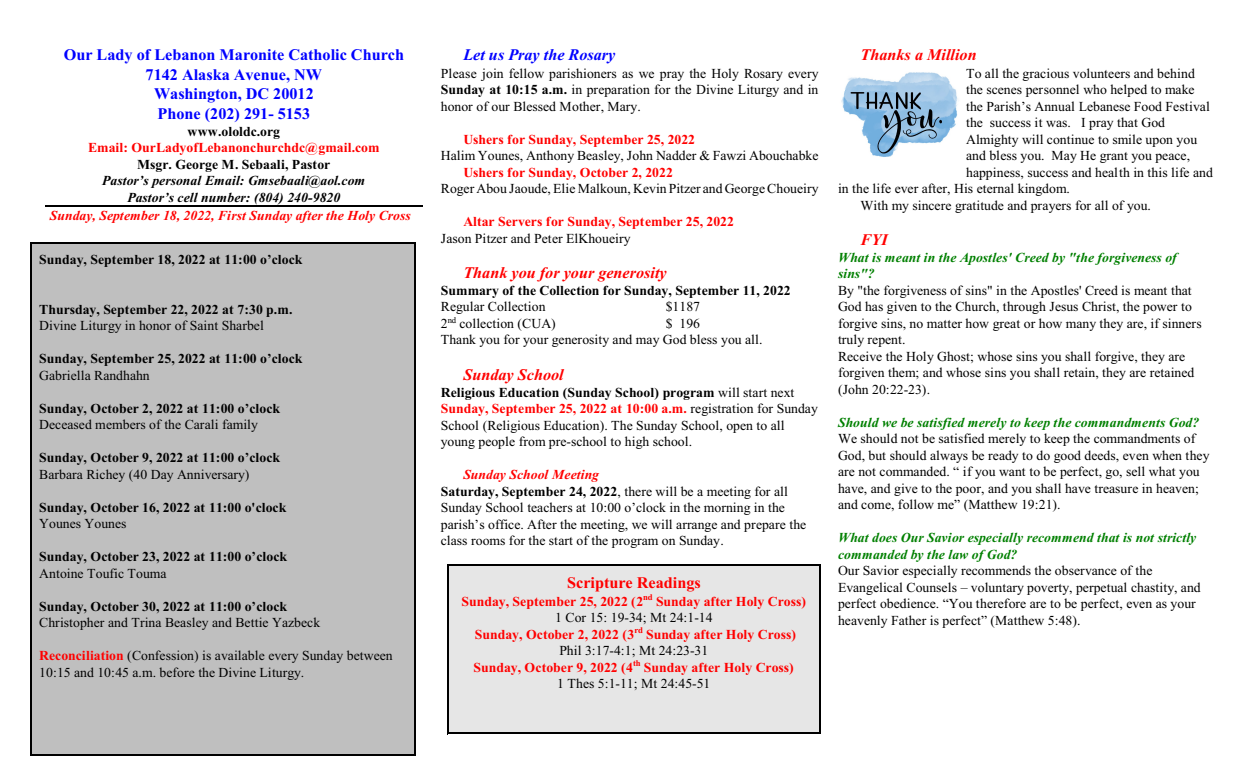
<style>
.page{position:relative;width:1260px;height:765px;background:#fff}
.page>*{position:absolute;margin:0;border:0;box-sizing:border-box;transform-origin:0 0}
.t1{font:700 16.25px/19.4px "Times New Roman";color:#00f;text-align:center}
.t2{font:italic 700 16.25px "Times New Roman";color:#f00}
.t3{font:italic 700 16.25px "Times New Roman";color:#00f}
.t4{font:700 16.25px "Times New Roman";color:#f00}
.t5{font:13.75px/16.5px "Times New Roman";color:#000}
.t6{font:700 13.75px "Times New Roman";color:#000}
.t7{font:700 13.75px/16.5px "Times New Roman";color:#f00;text-align:center}
.t8{font:italic 700 13.75px/16.5px "Times New Roman";color:#008000}
.t9{font:italic 700 13.75px/16.5px "Times New Roman";color:#000;text-align:center}
.t10{font:italic 700 13.75px "Times New Roman";color:#f00}
.s1{font-weight:700;color:#f00}
.s2{font-weight:700}
.s3{font-weight:700;font-style:italic;color:#f00}
.s4{font-weight:400;color:#000}
</style>
<div class="page">
<div style="left:31px;top:242px;width:385px;height:513px;background:#bfbfbf"></div>
<hr style="left:31px;top:242px;width:1px;height:513px;background:#000">
<hr style="left:415px;top:242px;width:1px;height:513px;background:#000">
<hr style="left:31px;top:242px;width:385px;height:1px;background:#000">
<hr style="left:31px;top:754px;width:385px;height:1px;background:#000">
<img style="left:841px;top:72px;width:117px;height:85px">
<hr style="left:45px;top:205px;width:378px;height:1px;background:#000">
<div style="left:447px;top:564px;width:374px;height:169px;background:#e6e6e6"></div>
<hr style="left:820px;top:564px;width:1px;height:169px;background:#000">
<hr style="left:447px;top:564px;width:374px;height:1px;background:#000">
<hr style="left:447px;top:732px;width:374px;height:1px;background:#000">
<hr style="left:447px;top:565px;width:1px;height:169px;background:#000">
<hr style="left:447px;top:733px;width:374px;height:1px;background:#000">
<p class="t1" style="left:64px;top:47px;width:342px">Our Lady of Lebanon Maronite Catholic Church<br>7142 Alaska Avenue, NW<br>Washington, DC 20012<br>Phone (202) 291- 5153</p>
<p class="t6" style="left:188px;top:126px;width:94px">www.ololdc.org</p>
<p class="t7" style="left:88px;top:141px;width:293px">Email: OurLadyofLebanonchurchdc@gmail.com</p>
<p class="t6" style="left:137px;top:159px;width:195px">Msgr. George M. Sebaali, Pastor</p>
<p class="t9" style="left:102px;top:174px;width:265px">Pastor’s personal Email: Gmsebaali@aol.com<br>Pastor’s cell number: (804) 240-9820</p>
<p class="t10" style="left:50px;top:210px;width:362px">Sunday, September 18, 2022, First Sunday after the Holy Cross</p>
<p class="t6" style="left:39px;top:255px;width:265px">Sunday, September 18, 2022 at 11:00 o’clock</p>
<p class="t6" style="left:39px;top:304px;width:255px">Thursday, September 22, 2022 at 7:30 p.m.</p>
<p class="t5" style="left:39px;top:319px;width:226px">Divine Liturgy in honor of Saint Sharbel</p>
<p class="t6" style="left:39px;top:354px;width:265px">Sunday, September 25, 2022 at 11:00 o’clock</p>
<p class="t5" style="left:39px;top:368px;width:112px">Gabriella Randhahn</p>
<p class="t6" style="left:39px;top:403px;width:242px">Sunday, October 2, 2022 at 11:00 o’clock</p>
<p class="t5" style="left:39px;top:418px;width:220px">Deceased members of the Carali family</p>
<p class="t6" style="left:39px;top:453px;width:242px">Sunday, October 9, 2022 at 11:00 o’clock</p>
<p class="t5" style="left:39px;top:467px;width:212px">Barbara Richey (40 Day Anniversary)</p>
<p class="t6" style="left:39px;top:502px;width:249px">Sunday, October 16, 2022 at 11:00 o'clock</p>
<p class="t5" style="left:39px;top:517px;width:89px">Younes Younes</p>
<p class="t6" style="left:39px;top:552px;width:249px">Sunday, October 23, 2022 at 11:00 o’clock</p>
<p class="t5" style="left:39px;top:566px;width:129px">Antoine Toufic Touma</p>
<p class="t6" style="left:39px;top:601px;width:249px">Sunday, October 30, 2022 at 11:00 o’clock</p>
<p class="t5" style="left:39px;top:616px;width:282px">Christopher and Trina Beasley and Bettie Yazbeck</p>
<p class="t5" style="left:39px;top:649px;width:355px"><span class="s1">Reconciliation</span> (Confession) is available every Sunday between<br>10:15 and 10:45 a.m. before the Divine Liturgy.</p>
<p class="t3" style="left:463px;top:49px;width:154px">Let us Pray the Rosary</p>
<p class="t5" style="left:441px;top:66px;width:379px;text-align:justify">Please join fellow parishioners as we pray the Holy Rosary every <span class="s2">Sunday at 10:15 a.m.</span> in preparation for the Divine Liturgy and in honor of our Blessed Mother, Mary.</p>
<p class="t7" style="left:463px;top:132px;width:233px">Ushers for Sunday, September 25, 2022</p>
<p class="t5" style="left:441px;top:149px;width:379px">Halim Younes, Anthony Beasley, John Nadder &amp; Fawzi Abouchabke</p>
<p class="t7" style="left:463px;top:165px;width:211px">Ushers for Sunday, October 2, 2022</p>
<p class="t5" style="left:441px;top:182px;width:379px">Roger Abou Jaoude, Elie Malkoun, Kevin Pitzer and George Choueiry</p>
<p class="t7" style="left:463px;top:215px;width:272px">Altar Servers for Sunday, September 25, 2022</p>
<p class="t5" style="left:441px;top:231px;width:191px">Jason Pitzer and Peter ElKhoueiry</p>
<p class="t2" style="left:463px;top:267px;width:205px">Thank you for your generosity</p>
<p class="t6" style="left:441px;top:286px;width:351px">Summary of the Collection for Sunday, September 11, 2022</p>
<p class="t5" style="left:441px;top:300px;width:106px">Regular Collection</p>
<p class="t5" style="left:666px;top:300px;width:36px">$1187</p>
<p class="t5" style="left:441px;top:316px;width:116px">2<sup>nd</sup> collection (CUA)</p>
<p class="t5" style="left:441px;top:316px;width:323px;text-indent:225px">$ 196<br>Thank you for your generosity and may God bless you all.</p>
<p class="t2" style="left:463px;top:369px;width:102px">Sunday School</p>
<p class="t5" style="left:441px;top:385px;width:379px"><span class="s2">Religious Education (Sunday School) program</span> will start next <span class="s1">Sunday, September 25, 2022 at 10:00 a.m.</span> registration for Sunday School (Religious Education). The Sunday School, open to all young people from pre-school to high school.</p>
<p class="t5" style="left:441px;top:468px;width:367px;text-indent:22px"><span class="s3">Sunday School Meeting<br></span><span class="s2">Saturday, September 24, 2022</span>, there will be a meeting for all Sunday School teachers at 10:00 o’clock in the morning in the parish’s office. After the meeting, we will arrange and prepare the class rooms for the start of the program on Sunday.</p>
<p class="t4" style="left:567px;top:577px;width:135px">Scripture Readings</p>
<p class="t7" style="left:462px;top:594px;width:346px">Sunday, September 25, 2022 (2<sup>nd</sup> Sunday after Holy Cross)<br><span class="s4">1 Cor 15: 19-34; Mt 24:1-14<br></span>Sunday, October 2, 2022 (3<sup>rd</sup> Sunday after Holy Cross)<br><span class="s4">Phil 3:17-4:1; Mt 24:23-31<br></span>Sunday, October 9, 2022 (4<sup>th</sup> Sunday after Holy Cross)<br><span class="s4">1 Thes 5:1-11; Mt 24:45-51</span></p>
<p class="t2" style="left:861px;top:49px;width:118px">Thanks a Million</p>
<p class="t5" style="left:966px;top:66px;width:230px">To all the gracious volunteers and behind</p>
<p class="t5" style="left:966px;top:83px;width:230px">the scenes personnel who helped to make</p>
<p class="t5" style="left:966px;top:99px;width:245px">the Parish’s Annual Lebanese Food Festival</p>
<p class="t5" style="left:966px;top:116px;width:200px">the success it was. I pray that God</p>
<p class="t5" style="left:966px;top:132px;width:233px">Almighty will continue to smile upon you</p>
<p class="t5" style="left:966px;top:149px;width:225px">and bless you. May He grant you peace,</p>
<p class="t5" style="left:966px;top:165px;width:248px">happiness, success and health in this life and</p>
<p class="t5" style="left:838px;top:182px;width:233px">in the life ever after, His eternal kingdom.</p>
<p class="t5" style="left:861px;top:198px;width:292px">With my sincere gratitude and prayers for all of you.</p>
<p class="t2" style="left:861px;top:234px;width:29px">FYI</p>
<p class="t8" style="left:838px;top:250px;width:340px">What is meant in the Apostles' Creed by "the forgiveness of sins"?</p>
<p class="t5" style="left:838px;top:283px;width:365px">By "the forgiveness of sins" in the Apostles' Creed is meant that God has given to the Church, through Jesus Christ, the power to forgive sins, no matter how great or how many they are, if sinners truly repent.<br>Receive the Holy Ghost; whose sins you shall forgive, they are forgiven them; and whose sins you shall retain, they are retained (John 20:22-23).</p>
<p class="t8" style="left:838px;top:415px;width:363px">Should we be satisfied merely to keep the commandments God?</p>
<p class="t5" style="left:838px;top:432px;width:373px">We should not be satisfied merely to keep the commandments of God, but should always be ready to do good deeds, even when they are not commanded. “ if you want to be perfect, go, sell what you have, and give to the poor, and you shall have treasure in heaven; and come, follow me” (Matthew 19:21).</p>
<p class="t8" style="left:838px;top:531px;width:360px">What does Our Savior especially recommend that is not strictly commanded by the law of God?</p>
<p class="t5" style="left:838px;top:564px;width:364px">Our Savior especially recommends the observance of the Evangelical Counsels – voluntary poverty, perpetual chastity, and perfect obedience. “You therefore are to be perfect, even as your heavenly Father is perfect” (Matthew 5:48).</p>
</div>
